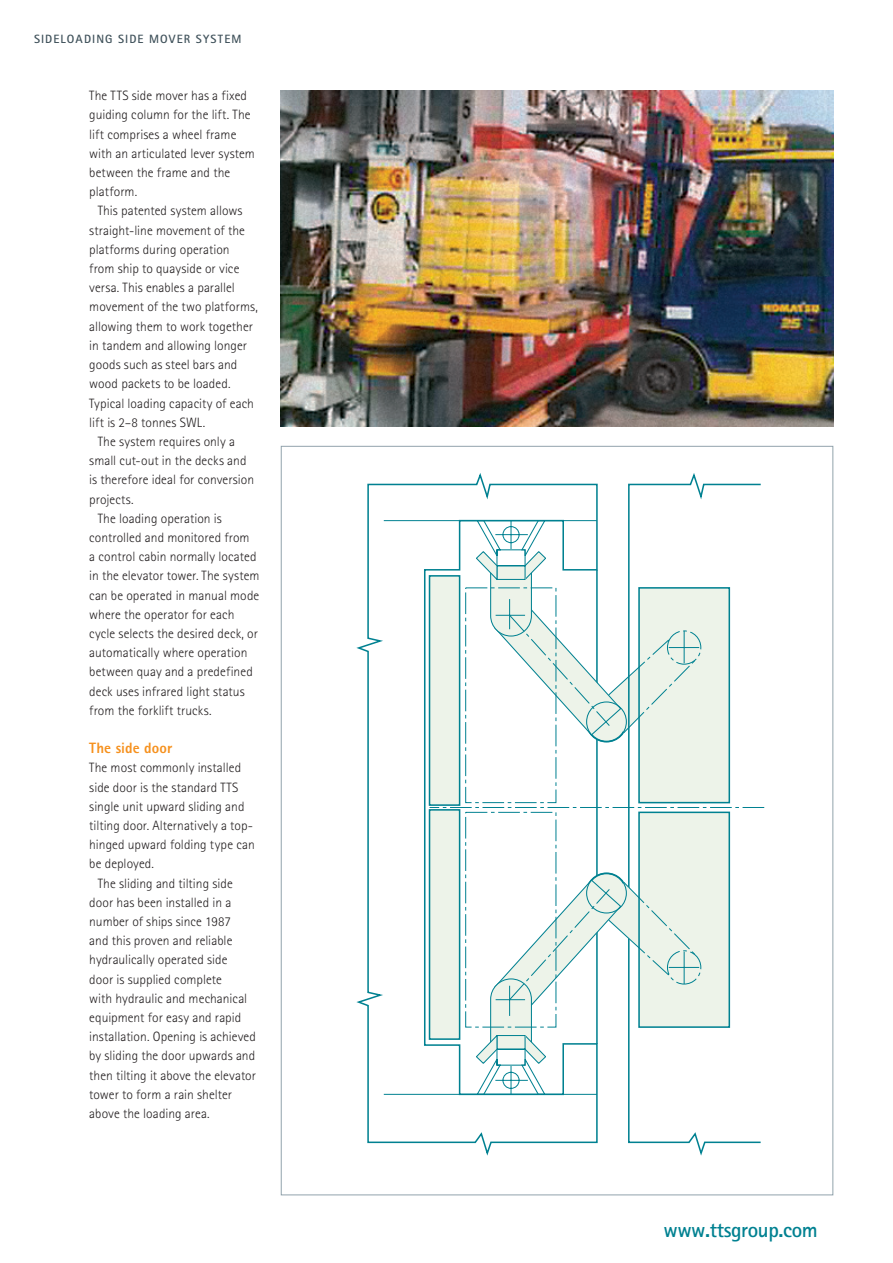
<style>
.page{position:relative;width:893px;height:1263px;background:#fff}
.page>*{position:absolute;margin:0;border:0;box-sizing:border-box;transform-origin:0 0}
.URL{font:700 21px "Rotis Sans Serif";letter-spacing:-.02em;color:#008191}
.Subhead{font:800 15px "Rotis Sans Serif";letter-spacing:.005em;color:#f6911e}
.Body{font:300 13.5px/19.2px "Rotis Sans Serif";letter-spacing:.005em;color:#231f20}
.Body_1st{font:300 13.5px/19.2px "Rotis Sans Serif";letter-spacing:.005em;color:#231f20}
.Running_head{font:700 12px "Rotis Sans Serif";letter-spacing:.09em;color:#40525b}
</style>
<div class="page">
<img style="left:281px;top:90px;width:552px;height:336px">
<svg style="left:587px;top:702px;width:39px;height:40px"></svg>
<div style="left:586px;top:701px;width:41px;height:41px;border:2px solid #008191;border-radius:50%"></div>
<svg style="left:587px;top:873px;width:39px;height:40px"></svg>
<div style="left:586px;top:872px;width:41px;height:42px;border:2px solid #008191;border-radius:50%"></div>
<svg style="left:356px;top:473px;width:242px;height:682px"></svg>
<svg style="left:598px;top:807px;width:166px;height:1px"></svg>
<svg style="left:383px;top:520px;width:215px;height:575px"></svg>
<div style="left:586px;top:701px;width:41px;height:41px;border:1px solid #008191;border-radius:50%"></div>
<svg style="left:475px;top:520px;width:152px;height:216px"></svg>
<div style="left:465px;top:588px;width:91px;height:215px;border:1px dashed #008191"></div>
<svg style="left:627px;top:473px;width:135px;height:682px"></svg>
<div style="left:638px;top:811px;width:92px;height:217px;background:#edf3e9;border:2px solid #008191"></div>
<svg style="left:475px;top:879px;width:226px;height:216px"></svg>
<hr style="left:669px;top:967px;width:30px;height:1px;background:#008191">
<hr style="left:684px;top:952px;width:1px;height:32px;background:#008191">
<div style="left:465px;top:812px;width:91px;height:215px;border:1px dashed #008191"></div>
<div style="left:586px;top:873px;width:41px;height:40px;border:1px solid #008191;border-radius:50%"></div>
<p class="Running_head" style="left:34px;top:31px;width:209px">SIDELOADING SIDE MOVER SYSTEM</p>
<p class="Body_1st" style="left:89px;top:86px;width:167px">The TTS side mover has a fixed guiding column for the lift. The lift comprises a wheel frame with an articulated lever system between the frame and the platform.</p>
<p class="Body" style="left:89px;top:201px;width:170px;text-indent:9px">This patented system allows straight-line movement of the platforms during operation from ship to quayside or vice versa. This enables a parallel movement of the two platforms, allowing them to work together in tandem and allowing longer goods such as steel bars and wood packets to be loaded.<br>Typical loading capacity of each lift is 2–8 tonnes SWL.</p>
<p class="Body" style="left:89px;top:432px;width:166px;text-indent:9px">The system requires only a small cut-out in the decks and is therefore ideal for conversion projects.</p>
<p class="Body" style="left:89px;top:509px;width:172px;text-indent:9px">The loading operation is controlled and monitored from<br>a control cabin normally located in the elevator tower. The system can be operated in manual mode where the operator for each cycle selects the desired deck, or automatically where operation between quay and a predefined deck uses infrared light status from the forklift trucks.</p>
<p class="Subhead" style="left:89px;top:738px;width:84px">The side door</p>
<p class="Body_1st" style="left:89px;top:758px;width:167px">The most commonly installed side door is the standard TTS single unit upward sliding and tilting door. Alternatively a top&shy;hinged upward folding type can be deployed.</p>
<p class="Body" style="left:89px;top:873px;width:168px;text-indent:9px">The sliding and tilting side door has been installed in a number of ships since 1987<br>and this proven and reliable hydraulically operated side<br>door is supplied complete<br>with hydraulic and mechanical equipment for easy and rapid installation. Opening is achieved by sliding the door upwards and then tilting it above the elevator tower to form a rain shelter above the loading area.</p>
<p class="URL" style="left:663px;top:1217px;width:156px">www.ttsgroup.com</p>
</div>
